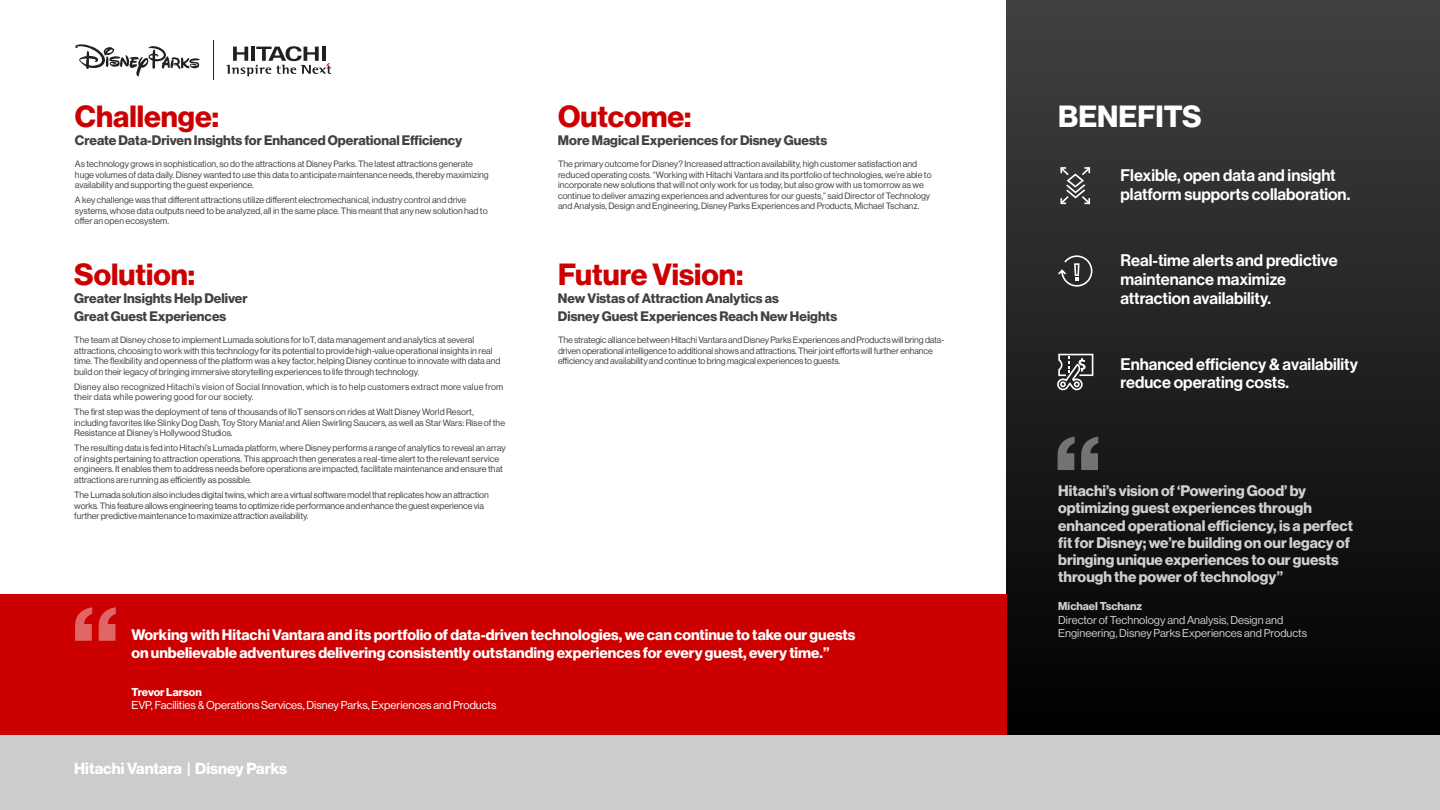
<style>
.page{position:relative;width:1440px;height:810px;background:#fff}
.page>*{position:absolute;margin:0;border:0;box-sizing:border-box;transform-origin:0 0}
.t1{font:112.5px "N Haas Grotesk DS Pro 75 Bd";color:#fff}
.t2{font:30px "N Haas Grotesk DS Pro 75 Bd";color:#c00}
.t3{font:30px "N Haas Grotesk DS Pro 75 Bd";color:#fff}
.t4{font:16.5px/18.8px "N Haas Grotesk DS Pro 65 Md";color:#fff}
.t5{font:15.75px "N Haas Grotesk DS Pro 75 Bd";color:#fff}
.t6{font:15px/17.2px "N Haas Grotesk DS Pro 75 Bd";color:#fff}
.t7{font:13.5px/18px "N Haas Grotesk DS Pro 75 Bd";color:#414141}
.t8{font:11.25px/13.5px "N Haas Grotesk DS Pro 55 Rg";color:#fff}
.t9{font:11.25px "N Haas Grotesk DS Pro 75 Bd";color:#fff}
.t10{font:9px/10.5px "N Haas Grotesk DS Pro 55 Rg";color:#414141}
.t11{font:9px/10.5px "N Haas Grotesk DS Pro 55 Rg";letter-spacing:.02em;color:#414141}
</style>
<div class="page">
<div style="left:0;top:735px;width:1440px;height:75px;background:#cdcccb"></div>
<div style="left:1006px;top:0;width:434px;height:735px;background:linear-gradient(to bottom,#414141,#000)"></div>
<svg style="left:226px;top:46px;width:105px;height:30px"></svg>
<hr style="left:213px;top:40px;width:1px;height:40px;background:#231f20">
<svg style="left:75px;top:44px;width:125px;height:33px"></svg>
<div style="left:0;top:594px;width:1006px;height:141px;background:#c00"></div>
<svg style="left:1060px;top:167px;width:30px;height:37px"></svg>
<svg style="left:1058px;top:255px;width:34px;height:32px"></svg>
<svg style="left:1057px;top:354px;width:36px;height:36px"></svg>
<h2 class="t2" style="left:75px;top:99px;width:146px">Challenge:</h2>
<h3 class="t7" style="left:75px;top:131px;width:389px">Create Data-Driven Insights for Enhanced Operational Efficiency</h3>
<p class="t10" style="left:75px;top:159px;width:415px">As technology grows in sophistication, so do the attractions at Disney Parks. The latest attractions generate huge volumes of data daily. Disney wanted to use this data to anticipate maintenance needs, thereby maximizing availability and supporting the guest experience.</p>
<p class="t10" style="left:75px;top:195px;width:414px">A key challenge was that different attractions utilize different electromechanical, industry control and drive systems, whose data outputs need to be analyzed, all in the same place. This meant that any new solution had to offer an open ecosystem.</p>
<h2 class="t2" style="left:74px;top:257px;width:122px">Solution:</h2>
<h3 class="t7" style="left:74px;top:289px;width:175px">Greater Insights Help Deliver<br>Great Guest Experiences</h3>
<p class="t10" style="left:74px;top:335px;width:428px">The team at Disney chose to implement Lumada solutions for IoT, data management and analytics at several attractions, choosing to work with this technology for its potential to provide high-value operational insights in real time. The flexibility and openness of the platform was a key factor, helping Disney continue to innovate with data and build on their legacy of bringing immersive storytelling experiences to life through technology.</p>
<p class="t11" style="left:74px;top:381px;width:431px">Disney also recognized Hitachi’s vision of Social Innovation, which is to help customers extract more value from their data while powering good for our society.</p>
<p class="t10" style="left:74px;top:407px;width:432px">The first step was the deployment of tens of thousands of IIoT sensors on rides at Walt Disney World Resort, including favorites like Slinky Dog Dash, Toy Story Mania! and Alien Swirling Saucers, as well as Star Wars: Rise of the<br>Resistance at Disney’s Hollywood Studios.</p>
<p class="t10" style="left:74px;top:443px;width:433px">The resulting data is fed into Hitachi’s Lumada platform, where Disney performs a range of analytics to reveal an array of insights pertaining to attraction operations. This approach then generates a real-time alert to the relevant service engineers. It enables them to address needs before operations are impacted, facilitate maintenance and ensure that attractions are running as efficiently as possible.</p>
<p class="t10" style="left:74px;top:490px;width:416px">The Lumada solution also includes digital twins, which are a virtual software model that replicates how an attraction works. This feature allows engineering teams to optimize ride performance and enhance the guest experience via further predictive maintenance to maximize attraction availability.</p>
<h2 class="t2" style="left:558px;top:99px;width:135px">Outcome:</h2>
<h3 class="t7" style="left:558px;top:131px;width:271px">More Magical Experiences for Disney Guests</h3>
<p class="t10" style="left:558px;top:159px;width:375px">The primary outcome for Disney? Increased attraction availability, high customer satisfaction and reduced operating costs. “Working with Hitachi Vantara and its portfolio of technologies, we’re able to incorporate new solutions that will not only work for us today, but also grow with us tomorrow as we continue to deliver amazing experiences and adventures for our guests,” said Director of Technology and Analysis, Design and Engineering, Disney Parks Experiences and Products, Michael Tschanz.</p>
<h2 class="t2" style="left:558px;top:257px;width:187px">Future Vision:</h2>
<h3 class="t7" style="left:558px;top:289px;width:281px">New Vistas of Attraction Analytics as<br>Disney Guest Experiences Reach New Heights</h3>
<p class="t10" style="left:558px;top:335px;width:388px">The strategic alliance between Hitachi Vantara and Disney Parks Experiences and Products will bring data&shy;driven operational intelligence to additional shows and attractions. Their joint efforts will further enhance efficiency and availability and continue to bring magical experiences to guests.</p>
<h1 class="t1" style="left:71px;top:583px;width:50px">“</h1>
<h3 class="t6" style="left:131px;top:626px;width:726px;line-height:18px">Working with Hitachi Vantara and its portfolio of data-driven technologies, we can continue to take our guests on unbelievable adventures delivering consistently outstanding experiences for every guest, every time.”</h3>
<p class="t9" style="left:131px;top:685px;width:72px">Trevor Larson</p>
<p class="t8" style="left:131px;top:699px;width:367px">EVP, Facilities &amp; Operations Services, Disney Parks, Experiences and Products</p>
<h3 class="t5" style="left:74px;top:760px;width:214px">Hitachi Vantara | Disney Parks</h3>
<h2 class="t3" style="left:1058px;top:99px;width:145px">BENEFITS</h2>
<h3 class="t4" style="left:1120px;top:166px;width:231px">Flexible, open data and insight platform supports collaboration.</h3>
<h3 class="t4" style="left:1120px;top:251px;width:219px">Real-time alerts and predictive maintenance maximize attraction availability.</h3>
<h1 class="t1" style="left:1054px;top:412px;width:50px">“</h1>
<h3 class="t4" style="left:1120px;top:355px;width:239px">Enhanced efficiency &amp; availability reduce operating costs.</h3>
<p class="t6" style="left:1058px;top:482px;width:296px">Hitachi’s vision of ‘Powering Good’ by optimizing guest experiences through enhanced operational efficiency, is a perfect fit for Disney; we’re building on our legacy of bringing unique experiences to our guests through the power of technology”</p>
<p class="t9" style="left:1058px;top:600px;width:85px">Michael Tschanz</p>
<p class="t8" style="left:1058px;top:613px;width:250px">Director of Technology and Analysis, Design and<br>Engineering, Disney Parks Experiences and Products</p>
</div>
